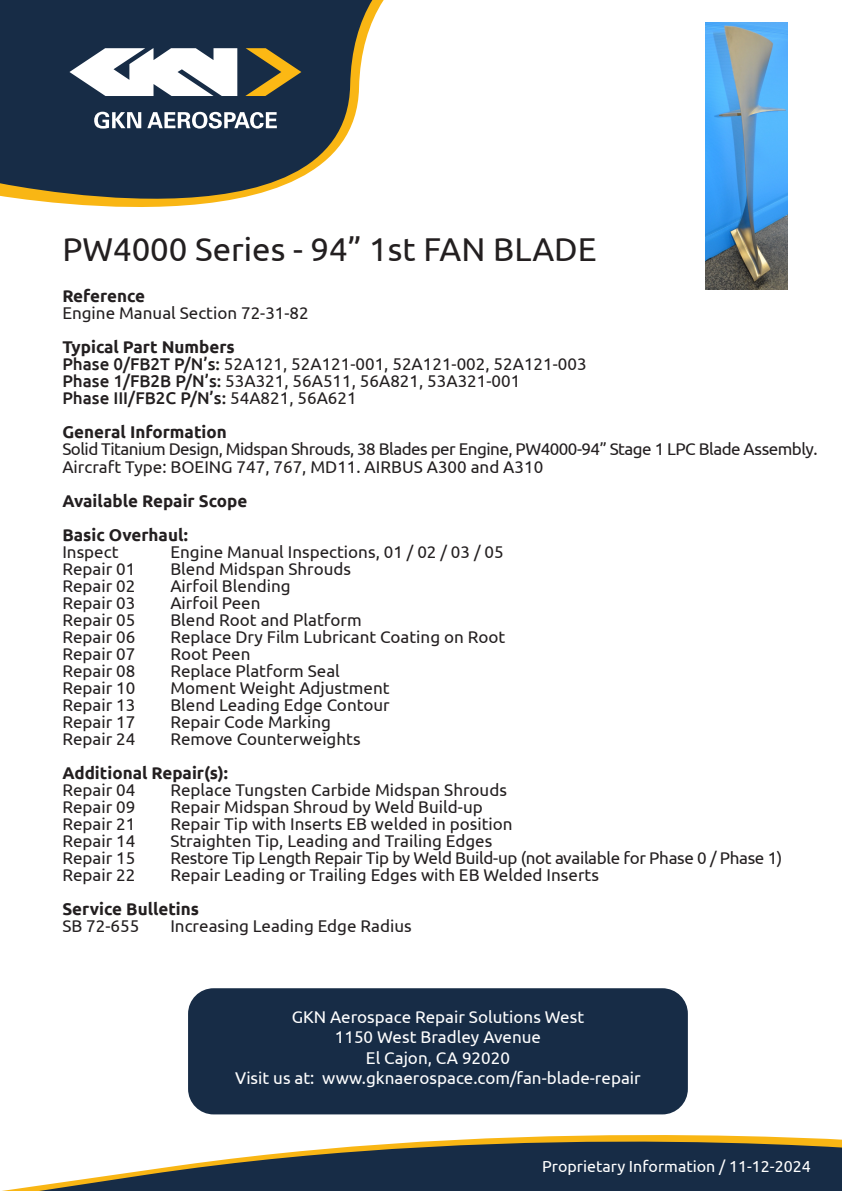
<style>
.page{position:relative;width:842px;height:1191px;background:#fff}
.page>*{position:absolute;margin:0;border:0;box-sizing:border-box;transform-origin:0 0}
.t1{font:33px "Ubuntu";color:#231f20}
.t2{font:17px "Ubuntu";color:#231f20}
.t3{font:700 17px "Ubuntu";color:#231f20}
.t4{font:17px/20.4px "Ubuntu";color:#fff;text-align:center}
.t5{font:17px "Ubuntu";letter-spacing:-.03em;color:#231f20}
.t6{font:17px "Ubuntu";letter-spacing:-.02em;color:#231f20}
.t7{font:500 17px "Ubuntu";color:#231f20}
.t8{font:16px "Ubuntu";color:#fff}
.s1{font-weight:500}
.s2{font-weight:400}
</style>
<div class="page">
<svg style="left:0;top:0;width:706px;height:261px"></svg>
<svg style="left:69px;top:48px;width:168px;height:48px"></svg>
<svg style="left:245px;top:48px;width:56px;height:48px;background:#685d34"></svg>
<svg style="left:94px;top:112px;width:47px;height:16px"></svg>
<svg style="left:147px;top:112px;width:130px;height:16px"></svg>
<svg style="left:203px;top:1112px;width:470px;height:3px"></svg>
<svg style="left:2px;top:1135px;width:840px;height:56px;fill:#172c46"></svg>
<div style="left:188px;top:988px;width:500px;height:126px;background:#172c46;border-radius:26px"></div>
<img style="left:706px;top:22px;width:82px;height:267px">
<p class="t1" style="left:62px;top:229px;width:536px">PW4000 Series - 94” 1st FAN BLADE</p>
<p class="t3" style="left:62px;top:286px;width:84px">Reference</p>
<p class="t2" style="left:62px;top:303px;width:248px">Engine Manual Section 72-31-82</p>
<p class="t3" style="left:62px;top:337px;width:174px">Typical Part Numbers</p>
<p class="t2" style="left:62px;top:354px;width:526px"><span class="s1">Phase 0/FB2T P/N’s:</span> 52A121, 52A121-001, 52A121-002, 52A121-003</p>
<p class="t2" style="left:62px;top:371px;width:459px"><span class="s1">Phase 1/FB2B P/N’s:</span> 53A321, 56A511, 56A821, 53A321-001</p>
<p class="t7" style="left:62px;top:388px;width:296px">Phase III/FB2C P/N’s: <span class="s2">54A821, 56A621</span></p>
<p class="t3" style="left:62px;top:422px;width:166px">General Information</p>
<p class="t5" style="left:62px;top:439px;width:757px">Solid Titanium Design, Midspan Shrouds, 38 Blades per Engine, PW4000-94” Stage 1 LPC Blade Assembly.</p>
<p class="t2" style="left:62px;top:456px;width:482px">Aircraft Type: BOEING 747, 767, MD11. AIRBUS A300 and A310</p>
<p class="t3" style="left:62px;top:490px;width:186px">Available Repair Scope</p>
<p class="t3" style="left:62px;top:524px;width:127px">Basic Overhaul:</p>
<p class="t2" style="left:62px;top:541px;width:58px">Inspect</p>
<p class="t2" style="left:170px;top:541px;width:335px">Engine Manual Inspections, 01 / 02 / 03 / 05</p>
<p class="t2" style="left:62px;top:558px;width:75px">Repair 01</p>
<p class="t2" style="left:170px;top:558px;width:182px">Blend Midspan Shrouds</p>
<p class="t2" style="left:62px;top:575px;width:75px">Repair 02</p>
<p class="t2" style="left:170px;top:575px;width:122px">Airfoil Blending</p>
<p class="t2" style="left:62px;top:592px;width:75px">Repair 03</p>
<p class="t2" style="left:170px;top:592px;width:92px">Airfoil Peen</p>
<p class="t2" style="left:62px;top:609px;width:75px">Repair 05</p>
<p class="t2" style="left:170px;top:609px;width:193px">Blend Root and Platform</p>
<p class="t2" style="left:62px;top:626px;width:75px">Repair 06</p>
<p class="t2" style="left:170px;top:626px;width:336px">Replace Dry Film Lubricant Coating on Root</p>
<p class="t2" style="left:62px;top:643px;width:75px">Repair 07</p>
<p class="t2" style="left:170px;top:643px;width:82px">Root Peen</p>
<p class="t2" style="left:62px;top:660px;width:75px">Repair 08</p>
<p class="t2" style="left:170px;top:660px;width:171px">Replace Platform Seal</p>
<p class="t2" style="left:62px;top:677px;width:75px">Repair 10</p>
<p class="t2" style="left:170px;top:677px;width:221px">Moment Weight Adjustment</p>
<p class="t2" style="left:62px;top:694px;width:75px">Repair 13</p>
<p class="t2" style="left:170px;top:694px;width:221px">Blend Leading Edge Contour</p>
<p class="t2" style="left:62px;top:711px;width:75px">Repair 17</p>
<p class="t2" style="left:170px;top:711px;width:162px">Repair Code Marking</p>
<p class="t2" style="left:62px;top:728px;width:75px">Repair 24</p>
<p class="t2" style="left:170px;top:728px;width:192px">Remove Counterweights</p>
<p class="t3" style="left:62px;top:762px;width:167px">Additional Repair(s):</p>
<p class="t2" style="left:62px;top:779px;width:75px">Repair 04</p>
<p class="t2" style="left:170px;top:779px;width:338px">Replace Tungsten Carbide Midspan Shrouds</p>
<p class="t2" style="left:62px;top:796px;width:75px">Repair 09</p>
<p class="t2" style="left:170px;top:796px;width:314px">Repair Midspan Shroud by Weld Build-up</p>
<p class="t2" style="left:62px;top:813px;width:75px">Repair 21</p>
<p class="t2" style="left:170px;top:813px;width:344px">Repair Tip with Inserts EB welded in position</p>
<p class="t2" style="left:62px;top:830px;width:75px">Repair 14</p>
<p class="t2" style="left:170px;top:830px;width:323px">Straighten Tip, Leading and Trailing Edges</p>
<p class="t2" style="left:62px;top:847px;width:75px">Repair 15</p>
<p class="t6" style="left:170px;top:847px;width:613px">Restore Tip Length Repair Tip by Weld Build-up (not available for Phase 0 / Phase 1)</p>
<p class="t2" style="left:62px;top:864px;width:75px">Repair 22</p>
<p class="t2" style="left:170px;top:864px;width:430px">Repair Leading or Trailing Edges with EB Welded Inserts</p>
<p class="t3" style="left:62px;top:898px;width:138px">Service Bulletins</p>
<p class="t2" style="left:62px;top:915px;width:78px">SB 72-655</p>
<p class="t2" style="left:170px;top:915px;width:243px">Increasing Leading Edge Radius</p>
<p class="t4" style="left:235px;top:1006px;width:407px">GKN Aerospace Repair Solutions West<br>1150 West Bradley Avenue<br>El Cajon, CA 92020<br>Visit us at: www.gknaerospace.com/fan-blade-repair</p>
<p class="t8" style="left:542px;top:1156px;width:270px">Proprietary Information / 11-12-2024</p>
</div>
